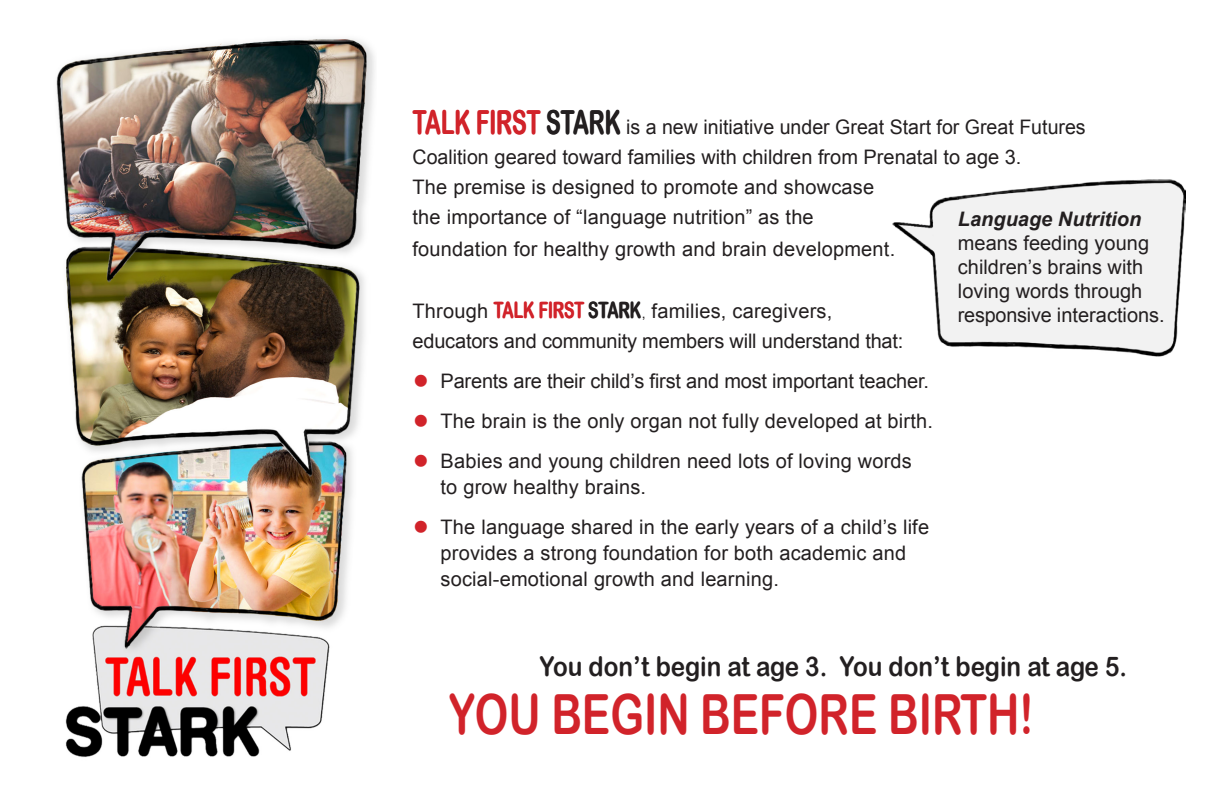
<style>
.page{position:relative;width:1224px;height:792px;background:#fff}
.page>*{position:absolute;margin:0;border:0;box-sizing:border-box;transform-origin:0 0}
.t1{font:55.4px "Arial Rounded MT Bold";color:#d1232a;scale:.77 1}
.t2{font:33px "Arial Rounded MT Bold";color:#d1232a;scale:.67 1}
.t3{font:27.2px "Arial Rounded MT Bold";color:#231f20;scale:.89 1}
.t4{font:22.4px "Arial Rounded MT Bold";color:#d1232a;scale:.69 1}
.t5{font:20px/24px "Arial";letter-spacing:.01em;color:#231f20}
.t6{font:20px/30px "Arial";letter-spacing:-.01em;color:#231f20}
.s1{color:#231f20}
.s2{font-weight:700;font-style:italic}
.s3{font-size:14px}
.s4{font-size:48px;color:#d1232a}
</style>
<div class="page">
<img style="left:893px;top:180px;width:292px;height:177px">
<img style="left:56px;top:38px;width:319px;height:719px">
<p class="t2" style="left:413px;top:103px;width:312px">TALK FIRST <span class="s1">STARK</span></p>
<p class="t5" style="left:413px;top:112px;width:675px;line-height:30px;text-indent:214px">is a new initiative under Great Start for Great Futures Coalition geared toward families with children from Prenatal to age 3.<br>The premise is designed to promote and showcase<br>the importance of “language nutrition” as the</p>
<p class="t5" style="left:413px;top:237px;width:484px">foundation for healthy growth and brain development.</p>
<p class="t5" style="left:958px;top:207px;width:208px"><span class="s2">Language Nutrition </span>means feeding young children’s brains with loving words through responsive interactions.</p>
<p class="t4" style="left:493px;top:297px;width:215px">TALK FIRST <span class="s1">STARK</span></p>
<p class="t6" style="left:413px;top:296px;width:492px;text-indent:229px"><span class="s3">,</span> families, caregivers, educators and community members will understand that:</p>
<p class="t6" style="left:413px;top:366px;width:518px"><span class="s4">•</span> Parents are their child’s first and most important teacher.</p>
<p class="t5" style="left:413px;top:409px;width:522px"><span class="s4">•</span> The brain is the only organ not fully developed at birth.</p>
<p class="t5" style="left:441px;top:448px;width:473px;line-height:26px;text-indent:-28px"><span class="s4">•</span> Babies and young children need lots of loving words to grow healthy brains.</p>
<p class="t5" style="left:441px;top:514px;width:490px;line-height:26px;text-indent:-28px"><span class="s4">•</span> The language shared in the early years of a child’s life provides a strong foundation for both academic and social-emotional growth and learning.</p>
<p class="t5" style="left:413px;top:299px;width:77px">Through</p>
<p class="t3" style="left:540px;top:650px;width:662px">You don’t begin at age 3. You don’t begin at age 5.</p>
<p class="t1" style="left:449px;top:682px;width:761px">YOU BEGIN BEFORE BIRTH!</p>
</div>
